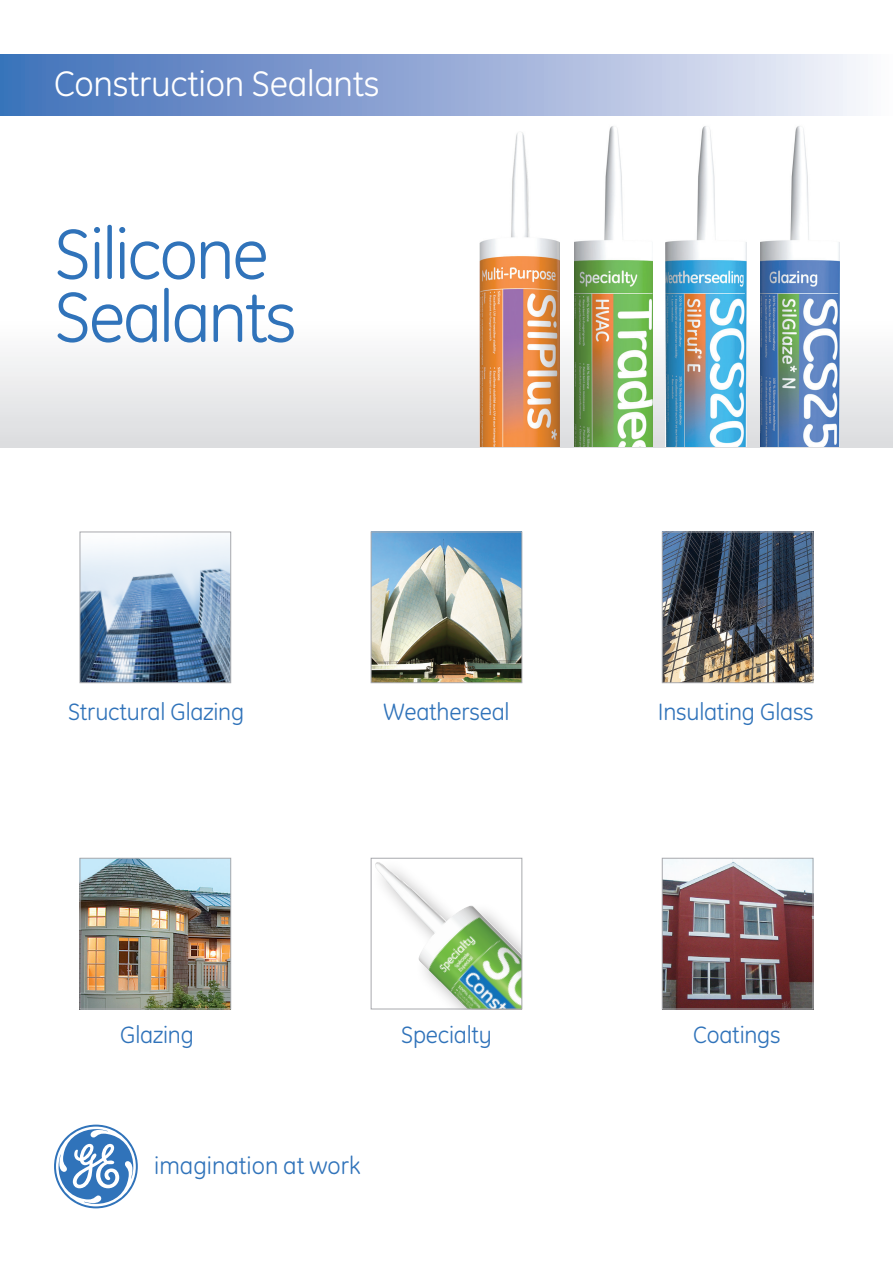
<style>
.page{position:relative;width:893px;height:1263px;background:#fff}
.page>*{position:absolute;margin:0;border:0;box-sizing:border-box;transform-origin:0 0}
.t1{font:72px/63px "GE Inspira";letter-spacing:-.035em;color:#3073ba}
.t2{font:36px "GE Inspira";letter-spacing:-.01em;color:#fff}
.t3{font:24.6px "GE Inspira";color:#3073ba}
.t4{font:24px "GE Inspira";letter-spacing:-.01em;color:#3073ba}
</style>
<div class="page">
<svg style="left:0;top:115px;width:892px;height:332px"></svg>
<img style="left:574px;top:122px;width:78px;height:325px">
<img style="left:760px;top:122px;width:79px;height:325px">
<img style="left:480px;top:126px;width:80px;height:321px">
<img style="left:665px;top:122px;width:81px;height:325px">
<img style="left:82px;top:539px;width:147px;height:142px">
<div style="left:80px;top:531px;width:151px;height:152px;border:1px solid #a8a9ad"></div>
<img style="left:82px;top:860px;width:147px;height:147px">
<div style="left:80px;top:858px;width:151px;height:151px;border:1px solid #a8a9ad"></div>
<img style="left:373px;top:533px;width:147px;height:148px">
<div style="left:371px;top:531px;width:151px;height:152px;border:1px solid #a8a9ad"></div>
<img style="left:375px;top:862px;width:145px;height:145px">
<div style="left:371px;top:858px;width:151px;height:151px;border:1px solid #a8a9ad"></div>
<img style="left:664px;top:533px;width:147px;height:148px">
<div style="left:662px;top:531px;width:151px;height:152px;border:1px solid #a8a9ad"></div>
<img style="left:664px;top:860px;width:147px;height:147px">
<div style="left:662px;top:858px;width:151px;height:151px;border:1px solid #a8a9ad"></div>
<div style="left:0;top:54px;width:892px;height:61px;background:linear-gradient(to right,#3c6bb7,#f7f3fa)"></div>
<svg style="left:54px;top:1124px;width:84px;height:84px"></svg>
<h2 class="t2" style="left:54px;top:63px;width:327px">Construction Sealants</h2>
<h1 class="t1" style="left:55px;top:223px;width:243px">Silicone<br>Sealants</h1>
<p class="t4" style="left:68px;top:698px;width:177px">Structural Glazing</p>
<p class="t4" style="left:383px;top:698px;width:128px">Weatherseal</p>
<p class="t4" style="left:120px;top:1020px;width:75px">Glazing</p>
<p class="t4" style="left:401px;top:1020px;width:92px">Specialty</p>
<p class="t3" style="left:154px;top:1152px;width:208px">imagination at work</p>
<p class="t3" style="left:121px;top:1152px;width:57px">GE GE</p>
<p class="t4" style="left:658px;top:698px;width:157px">Insulating Glass</p>
<p class="t4" style="left:693px;top:1020px;width:89px">Coatings</p>
</div>
